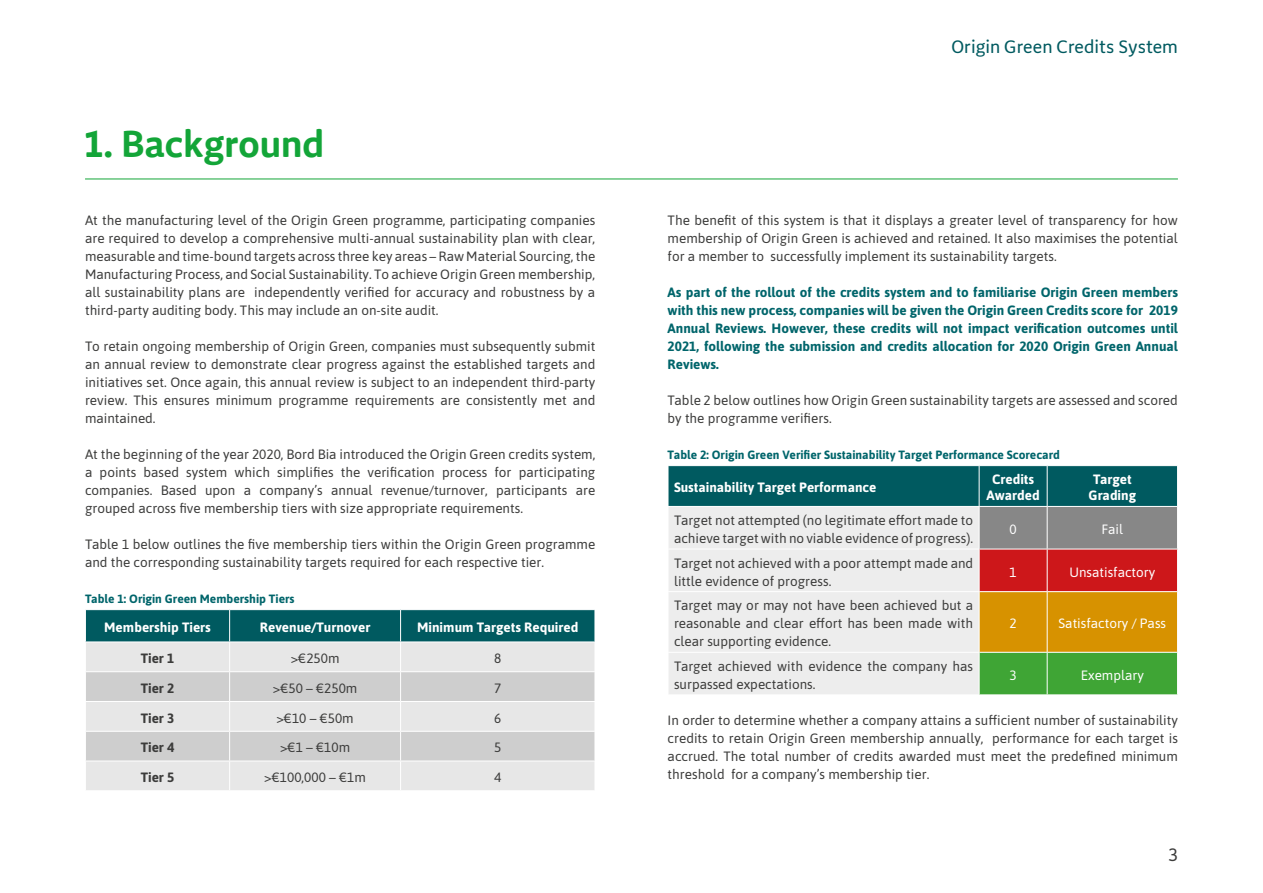
<style>
.page{position:relative;width:1263px;height:893px;background:#fff}
.page>*{position:absolute;margin:0;border:0;box-sizing:border-box;transform-origin:0 0}
.t1{font:700 37.5px "Bord Bia Sans";color:#13a538}
.t2{font:18px "Bord Bia Sans";color:#005a60}
.t3{font:18px "Bord Bia Sans";color:#3c3c3b}
.t4{font:13.5px/18px "Asap";color:#3c3c3b;text-align:justify}
.t5{font:700 13.5px/18px "Asap";color:#00656b;text-align:justify}
.t6{font:700 13.5px/16.2px "Asap";color:#fff;text-align:center}
.t7{font:13.5px "Asap";color:#fff}
.t8{font:700 13.5px "Asap";color:#3c3c3b}
.t9{font:700 12px "Asap";color:#00656b}
</style>
<div class="page">
<svg style="left:86px;top:610px;width:509px;height:180px;background:#b6c6c7"></svg>
<hr style="left:229px;top:610px;width:1px;height:32px;background:#fff">
<hr style="left:400px;top:610px;width:1px;height:32px;background:#fff">
<hr style="left:85px;top:671px;width:145px;height:1px;background:#fff">
<hr style="left:230px;top:671px;width:171px;height:1px;background:#fff">
<hr style="left:401px;top:671px;width:194px;height:1px;background:#fff">
<hr style="left:85px;top:701px;width:145px;height:1px;background:#fff">
<hr style="left:230px;top:701px;width:171px;height:1px;background:#fff">
<hr style="left:401px;top:701px;width:194px;height:1px;background:#fff">
<hr style="left:85px;top:731px;width:145px;height:1px;background:#fff">
<hr style="left:230px;top:731px;width:171px;height:1px;background:#fff">
<hr style="left:401px;top:731px;width:194px;height:1px;background:#fff">
<hr style="left:85px;top:761px;width:145px;height:1px;background:#fff">
<hr style="left:230px;top:761px;width:171px;height:1px;background:#fff">
<hr style="left:401px;top:761px;width:194px;height:1px;background:#fff">
<hr style="left:85px;top:642px;width:145px;height:1px;background:#fff">
<hr style="left:230px;top:642px;width:171px;height:1px;background:#fff">
<hr style="left:401px;top:642px;width:194px;height:1px;background:#fff">
<svg style="left:669px;top:466px;width:508px;height:228px;background:#aaae98"></svg>
<hr style="left:979px;top:507px;width:1px;height:42px;background:#fff">
<hr style="left:1047px;top:507px;width:1px;height:42px;background:#fff">
<hr style="left:979px;top:549px;width:1px;height:42px;background:#fff">
<hr style="left:1047px;top:549px;width:1px;height:42px;background:#fff">
<hr style="left:979px;top:592px;width:1px;height:60px;background:#fff">
<hr style="left:1047px;top:592px;width:1px;height:60px;background:#fff">
<hr style="left:979px;top:653px;width:1px;height:41px;background:#fff">
<hr style="left:1047px;top:653px;width:1px;height:41px;background:#fff">
<hr style="left:979px;top:466px;width:1px;height:40px;background:#fff">
<hr style="left:1047px;top:466px;width:1px;height:40px;background:#fff">
<hr style="left:668px;top:549px;width:311px;height:1px;background:#fff">
<hr style="left:979px;top:549px;width:68px;height:1px;background:#fff">
<hr style="left:1047px;top:549px;width:131px;height:1px;background:#fff">
<hr style="left:668px;top:591px;width:311px;height:1px;background:#fff">
<hr style="left:979px;top:591px;width:68px;height:1px;background:#fff">
<hr style="left:1047px;top:591px;width:131px;height:1px;background:#fff">
<hr style="left:668px;top:652px;width:311px;height:1px;background:#fff">
<hr style="left:979px;top:652px;width:68px;height:1px;background:#fff">
<hr style="left:1047px;top:652px;width:131px;height:1px;background:#fff">
<hr style="left:668px;top:506px;width:311px;height:1px;background:#fff">
<hr style="left:979px;top:506px;width:68px;height:1px;background:#fff">
<hr style="left:1047px;top:506px;width:131px;height:1px;background:#fff">
<hr style="left:85px;top:179px;width:1093px;height:1px;background:#13a538">
<h1 class="t1" style="left:85px;top:122px;width:241px">1. Background</h1>
<p class="t4" style="left:85px;top:211px;width:512px">At the manufacturing level of the Origin Green programme, participating companies are required to develop a comprehensive multi-annual sustainability plan with clear, measurable and time-bound targets across three key areas – Raw Material Sourcing, the Manufacturing Process, and Social Sustainability. To achieve Origin Green membership, all sustainability plans are independently verified for accuracy and robustness by a third-party auditing body. This may include an on-site audit.</p>
<p class="t4" style="left:85px;top:337px;width:512px">To retain ongoing membership of Origin Green, companies must subsequently submit an annual review to demonstrate clear progress against the established targets and initiatives set. Once again, this annual review is subject to an independent third-party review. This ensures minimum programme requirements are consistently met and maintained.</p>
<p class="t4" style="left:85px;top:445px;width:512px">At the beginning of the year 2020, Bord Bia introduced the Origin Green credits system, a points based system which simplifies the verification process for participating companies. Based upon a company’s annual revenue/turnover, participants are grouped across five membership tiers with size appropriate requirements.</p>
<p class="t4" style="left:85px;top:535px;width:512px">Table 1 below outlines the five membership tiers within the Origin Green programme and the corresponding sustainability targets required for each respective tier.</p>
<p class="t9" style="left:85px;top:590px;width:211px">Table 1: Origin Green Membership Tiers</p>
<p class="t6" style="left:104px;top:619px;width:108px">Membership Tiers</p>
<p class="t6" style="left:260px;top:619px;width:112px">Revenue/Turnover</p>
<p class="t6" style="left:417px;top:619px;width:163px">Minimum Targets Required</p>
<p class="t8" style="left:141px;top:649px;width:35px">Tier 1</p>
<p class="t4" style="left:291px;top:649px;width:50px">&gt;€250m</p>
<p class="t4" style="left:494px;top:649px;width:9px">8</p>
<p class="t8" style="left:141px;top:679px;width:35px">Tier 2</p>
<p class="t4" style="left:273px;top:678px;width:86px">&gt;€50 – €250m</p>
<p class="t4" style="left:494px;top:678px;width:9px">7</p>
<p class="t8" style="left:141px;top:708px;width:35px">Tier 3</p>
<p class="t4" style="left:276px;top:708px;width:79px">&gt;€10 – €50m</p>
<p class="t4" style="left:494px;top:708px;width:9px">6</p>
<p class="t8" style="left:141px;top:738px;width:35px">Tier 4</p>
<p class="t4" style="left:280px;top:738px;width:72px">&gt;€1 – €10m</p>
<p class="t4" style="left:494px;top:738px;width:9px">5</p>
<p class="t8" style="left:141px;top:768px;width:35px">Tier 5</p>
<p class="t4" style="left:264px;top:768px;width:103px">&gt;€100,000 – €1m</p>
<p class="t4" style="left:494px;top:768px;width:9px">4</p>
<h2 class="t2" style="left:951px;top:37px;width:228px">Origin Green Credits System</h2>
<p class="t4" style="left:668px;top:211px;width:512px">The benefit of this system is that it displays a greater level of transparency for how membership of Origin Green is achieved and retained. It also maximises the potential for a member to successfully implement its sustainability targets.</p>
<p class="t5" style="left:668px;top:283px;width:512px">As part of the rollout of the credits system and to familiarise Origin Green members with this new process, companies will be given the Origin Green Credits score for 2019<br>Annual Reviews. However, these credits will not impact verification outcomes until 2021, following the submission and credits allocation for 2020 Origin Green Annual Reviews.</p>
<p class="t4" style="left:668px;top:391px;width:512px">Table 2 below outlines how Origin Green sustainability targets are assessed and scored by the programme verifiers.</p>
<p class="t9" style="left:668px;top:446px;width:394px">Table 2: Origin Green Verifier Sustainability Target Performance Scorecard</p>
<p class="t6" style="left:674px;top:479px;width:204px">Sustainability Target Performance</p>
<p class="t6" style="left:986px;top:471px;width:55px">Credits<br>Awarded</p>
<p class="t6" style="left:1089px;top:471px;width:49px">Target<br>Grading</p>
<p class="t4" style="left:674px;top:511px;width:301px">Target not attempted (no legitimate effort made to achieve target with no viable evidence of progress).</p>
<p class="t7" style="left:1009px;top:520px;width:9px">0</p>
<p class="t7" style="left:1101px;top:520px;width:23px">Fail</p>
<p class="t4" style="left:674px;top:553px;width:301px">Target not achieved with a poor attempt made and little evidence of progress.</p>
<p class="t7" style="left:1009px;top:562px;width:9px">1</p>
<p class="t7" style="left:1069px;top:562px;width:87px">Unsatisfactory</p>
<p class="t4" style="left:674px;top:596px;width:301px">Target may or may not have been achieved but a reasonable and clear effort has been made with clear supporting evidence.</p>
<p class="t7" style="left:1009px;top:614px;width:9px">2</p>
<p class="t7" style="left:1058px;top:614px;width:109px">Satisfactory / Pass</p>
<p class="t4" style="left:674px;top:656px;width:301px">Target achieved with evidence the company has surpassed expectations.</p>
<p class="t7" style="left:1009px;top:666px;width:9px">3</p>
<p class="t7" style="left:1081px;top:666px;width:65px">Exemplary</p>
<p class="t4" style="left:668px;top:711px;width:512px">In order to determine whether a company attains a sufficient number of sustainability credits to retain Origin Green membership annually, performance for each target is accrued. The total number of credits awarded must meet the predefined minimum threshold for a company’s membership tier.</p>
<h2 class="t3" style="left:1168px;top:845px;width:11px">3</h2>
</div>
